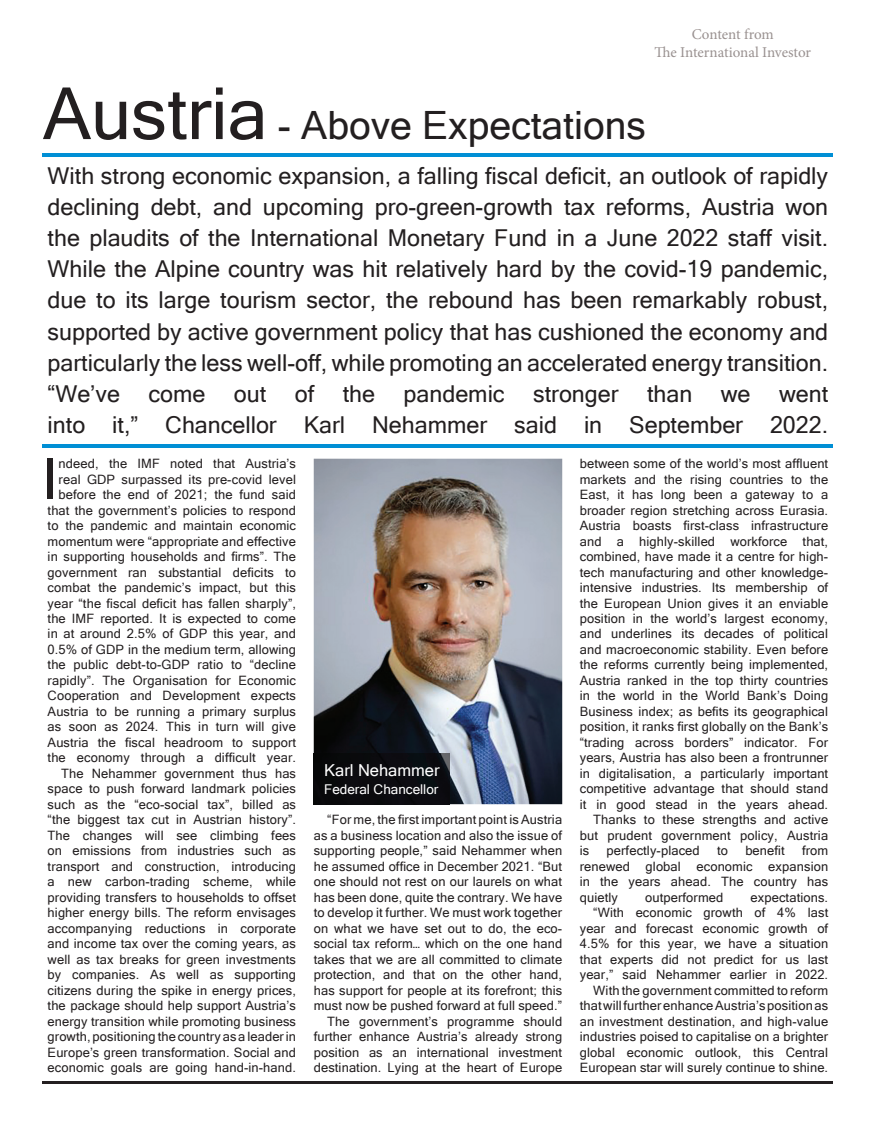
<style>
.page{position:relative;width:876px;height:1134px;background:#fff}
.page>*{position:absolute;margin:0;border:0;box-sizing:border-box;transform-origin:0 0}
.t1{font:56.1px "Microsoft Sans Serif";color:#231f20}
.t2{font:39px "Microsoft Sans Serif";color:#231f20}
.t3{font:23.25px/31.2px "Microsoft Sans Serif";color:#231f20;text-align:justify}
.t4{font:16.5px "Microsoft Sans Serif";color:#fff}
.t5{font:15px/18px "Minion Pro";letter-spacing:-.005em;color:#999190}
.t6{font:13.5px "Microsoft Sans Serif";color:#fff}
.t7{font:12.9px/15.5px "Microsoft Sans Serif";letter-spacing:.01em;color:#231f20;text-align:right}
.s1{font-size:72px}
</style>
<div class="page">
<hr style="left:43px;top:1080px;width:790px;height:3px;background:#231f20">
<hr style="left:43px;top:154px;width:790px;height:3px;background:#008fd5">
<hr style="left:43px;top:444px;width:790px;height:3px;background:#008fd5">
<img style="left:314px;top:458px;width:248px;height:346px">
<div style="left:314px;top:753px;width:135px;height:51px;background:#0b0b0f"></div>
<p class="t5" style="left:670px;top:26px;width:142px;text-indent:21px">Content from<br>e International Investor</p>
<h2 class="t2" style="left:43px;top:103px;width:604px"><span class="s1">Austria</span> - Above Expectations</h2>
<p class="t3" style="left:48px;top:160px;width:782px">With strong economic expansion, a falling fiscal deficit, an outlook of rapidly declining debt, and upcoming pro-green-growth tax reforms, Austria won the plaudits of the International Monetary Fund in a June 2022 staff visit.<br>While the Alpine country was hit relatively hard by the covid-19 pandemic, due to its large tourism sector, the rebound has been remarkably robust, supported by active government policy that has cushioned the economy and particularly the less well-off, while promoting an accelerated energy transition. “We’ve come out of the pandemic stronger than we went into it,” Chancellor Karl Nehammer said in September 2022.</p>
<p class="t7" style="left:580px;top:456px;width:250px">between some of the world’s most affluent</p>
<p class="t7" style="left:580px;top:471px;width:250px">markets and the rising countries to the</p>
<p class="t7" style="left:580px;top:486px;width:250px">East, it has long been a gateway to a</p>
<p class="t7" style="left:580px;top:502px;width:250px">broader region stretching across Eurasia.</p>
<p class="t7" style="left:580px;top:517px;width:250px">Austria boasts first-class infrastructure</p>
<p class="t7" style="left:580px;top:533px;width:250px">and a highly-skilled workforce that,</p>
<p class="t7" style="left:580px;top:548px;width:250px">combined, have made it a centre for high-</p>
<p class="t7" style="left:580px;top:564px;width:250px">tech manufacturing and other knowledge-</p>
<p class="t7" style="left:580px;top:579px;width:250px">intensive industries. Its membership of</p>
<p class="t7" style="left:580px;top:595px;width:250px">the European Union gives it an enviable</p>
<p class="t7" style="left:580px;top:610px;width:250px">position in the world’s largest economy,</p>
<p class="t7" style="left:580px;top:626px;width:250px">and underlines its decades of political</p>
<p class="t7" style="left:580px;top:641px;width:250px">and macroeconomic stability. Even before</p>
<p class="t7" style="left:580px;top:657px;width:250px">the reforms currently being implemented,</p>
<p class="t7" style="left:580px;top:672px;width:250px">Austria ranked in the top thirty countries</p>
<p class="t7" style="left:580px;top:688px;width:250px">in the world in the World Bank’s Doing</p>
<p class="t7" style="left:580px;top:703px;width:250px">Business index; as befits its geographical</p>
<p class="t7" style="left:580px;top:719px;width:250px">position, it ranks first globally on the Bank’s</p>
<p class="t7" style="left:580px;top:734px;width:250px">“trading across borders” indicator. For</p>
<p class="t7" style="left:580px;top:750px;width:250px">years, Austria has also been a frontrunner</p>
<p class="t7" style="left:580px;top:765px;width:250px">in digitalisation, a particularly important</p>
<p class="t7" style="left:580px;top:781px;width:250px">competitive advantage that should stand</p>
<p class="t7" style="left:580px;top:796px;width:250px">it in good stead in the years ahead.</p>
<p class="t7" style="left:593px;top:812px;width:236px">Thanks to these strengths and active</p>
<p class="t7" style="left:580px;top:827px;width:250px">but prudent government policy, Austria</p>
<p class="t7" style="left:580px;top:843px;width:11px">is</p>
<p class="t7" style="left:606px;top:843px;width:95px">perfectly-placed</p>
<p class="t7" style="left:717px;top:843px;width:12px">to</p>
<p class="t7" style="left:745px;top:843px;width:41px">benefit</p>
<h1 class="t1" style="left:42px;top:447px;width:17px">I</h1>
<p class="t7" style="left:48px;top:456px;width:250px">ndeed, the IMF noted that Austria’s real GDP surpassed its pre-covid level before the end of 2021; the fund said that the government’s policies to respond to the pandemic and maintain economic momentum were “appropriate and effective in supporting households and firms”. The government ran substantial deficits to combat the pandemic’s impact, but this year “the fiscal deficit has fallen sharply”, the IMF reported. It is expected to come in at around 2.5% of GDP this year, and 0.5% of GDP in the medium term, allowing the public debt-to-GDP ratio to “decline rapidly”. The Organisation for Economic Cooperation and Development expects Austria to be running a primary surplus as soon as 2024. This in turn will give Austria the fiscal headroom to support the economy through a difficult year.<br>The Nehammer government thus has space to push forward landmark policies such as the “eco-social tax”, billed as “the biggest tax cut in Austrian history”.<br>The changes will see climbing fees on emissions from industries such as transport and construction, introducing a new carbon-trading scheme, while providing transfers to households to offset higher energy bills. The reform envisages accompanying reductions in corporate and income tax over the coming years, as well as tax breaks for green investments by companies. As well as supporting citizens during the spike in energy prices, the package should help support Austria’s energy transition while promoting business growth, positioning the country as a leader in Europe’s green transformation. Social and economic goals are going hand-in-hand.</p>
<p class="t4" style="left:324px;top:760px;width:117px">Karl Nehammer</p>
<p class="t6" style="left:324px;top:781px;width:116px">Federal Chancellor</p>
<p class="t7" style="left:314px;top:811px;width:250px">“For me, the first important point is Austria as a business location and also the issue of supporting people,” said Nehammer when he assumed office in December 2021. “But one should not rest on our laurels on what has been done, quite the contrary. We have to develop it further. We must work together on what we have set out to do, the eco&shy;social tax reform… which on the one hand takes that we are all committed to climate protection, and that on the other hand, has support for people at its forefront; this must now be pushed forward at full speed.” The government’s programme should further enhance Austria’s already strong position as an international investment destination. Lying at the heart of Europe</p>
<p class="t7" style="left:580px;top:843px;width:250px;text-align:justify;text-indent:222px">from renewed global economic expansion in the years ahead. The country has quietly</p>
<p class="t7" style="left:645px;top:889px;width:80px">outperformed</p>
<p class="t7" style="left:580px;top:889px;width:250px">expectations.<br>“With economic growth of 4% last year and forecast economic growth of 4.5% for this year, we have a situation that experts did not predict for us last year,” said Nehammer earlier in 2022.<br>With the government committed to reform that will further enhance Austria’s position as an investment destination, and high-value industries poised to capitalise on a brighter global economic outlook, this Central European star will surely continue to shine.</p>
</div>
